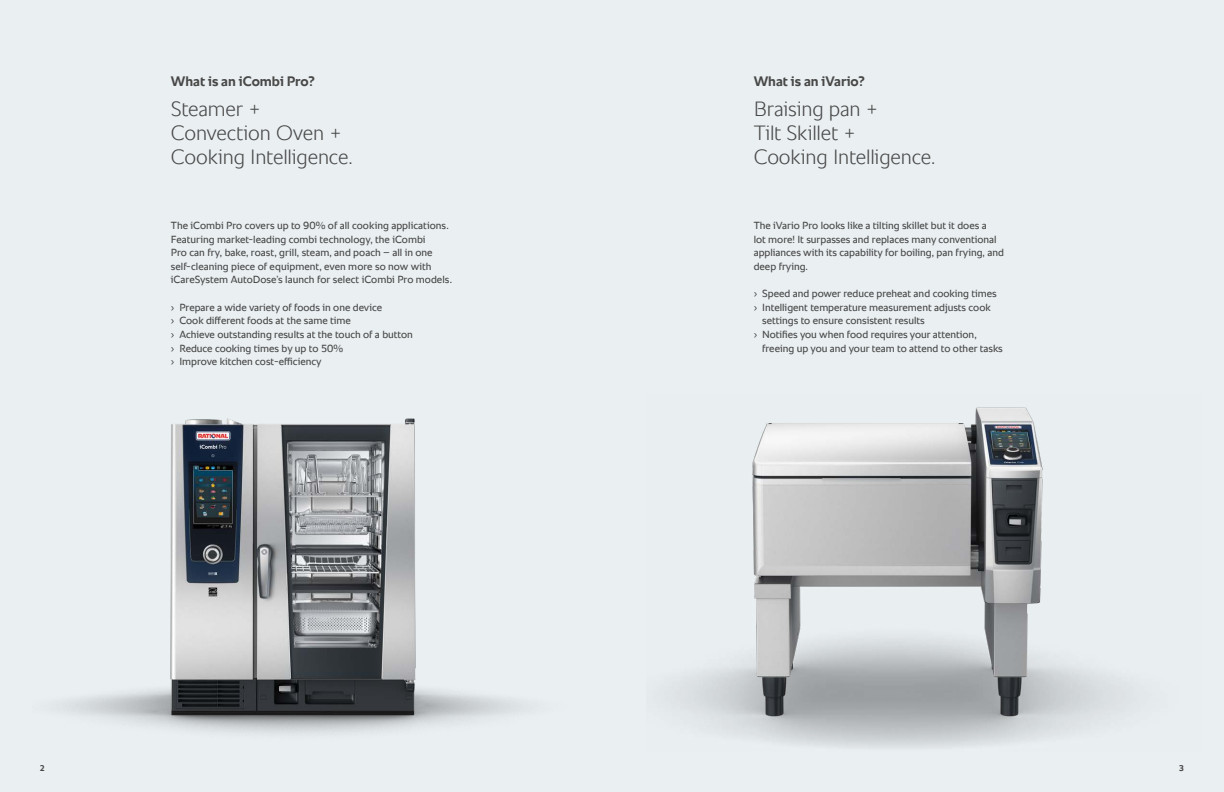
<style>
.page{position:relative;width:1224px;height:792px;background:#eaeff2}
.page>*{position:absolute;margin:0;border:0;box-sizing:border-box;transform-origin:0 0}
.t1{font:300 21px/24px "RATIONAL Sans TT";letter-spacing:-.01em;color:#484847}
.t2{font:700 14px "RATIONAL Sans TT";color:#484847}
.t3{font:10.5px/13.6px "RATIONAL Sans TT";color:#484847}
.t4{font:700 8.5px "RATIONAL Sans TT";color:#484847}
</style>
<div class="page">
<img style="left:58px;top:418px;width:467px;height:316px">
<img style="left:671px;top:407px;width:458px;height:341px">
<h2 class="t2" style="left:171px;top:71px;width:145px">What is an iCombi Pro?</h2>
<h1 class="t1" style="left:171px;top:97px;width:183px">Steamer +<br>Convection Oven +<br>Cooking Intelligence.</h1>
<p class="t3" style="left:171px;top:219px;width:283px">The iCombi Pro covers up to 90% of all cooking applications.<br>Featuring market-leading combi technology, the iCombi<br>Pro can fry, bake, roast, grill, steam, and poach – all in one self-cleaning piece of equipment, even more so now with iCareSystem AutoDose’s launch for select iCombi Pro models.</p>
<p class="t3" style="left:171px;top:300px;width:244px">› Prepare a wide variety of foods in one device<br>› Cook different foods at the same time<br>› Achieve outstanding results at the touch of a button › Reduce cooking times by up to 50%<br>› Improve kitchen cost-efficiency</p>
<h2 class="t2" style="left:754px;top:71px;width:113px">What is an iVario?</h2>
<h1 class="t1" style="left:754px;top:97px;width:183px">Braising pan +<br>Tilt Skillet +<br>Cooking Intelligence.</h1>
<p class="t3" style="left:754px;top:219px;width:252px">The iVario Pro looks like a tilting skillet but it does a<br>lot more! It surpasses and replaces many conventional appliances with its capability for boiling, pan frying, and deep frying.</p>
<p class="t3" style="left:754px;top:287px;width:245px">› Speed and power reduce preheat and cooking times</p>
<p class="t3" style="left:754px;top:300px;width:239px">› Intelligent temperature measurement adjusts cook</p>
<p class="t3" style="left:762px;top:314px;width:164px">settings to ensure consistent results</p>
<p class="t3" style="left:754px;top:328px;width:225px">› Notifies you when food requires your attention,</p>
<p class="t3" style="left:762px;top:341px;width:242px">freeing up you and your team to attend to other tasks</p>
<p class="t4" style="left:40px;top:762px;width:7px">2</p>
<p class="t4" style="left:1179px;top:762px;width:7px">3</p>
</div>
